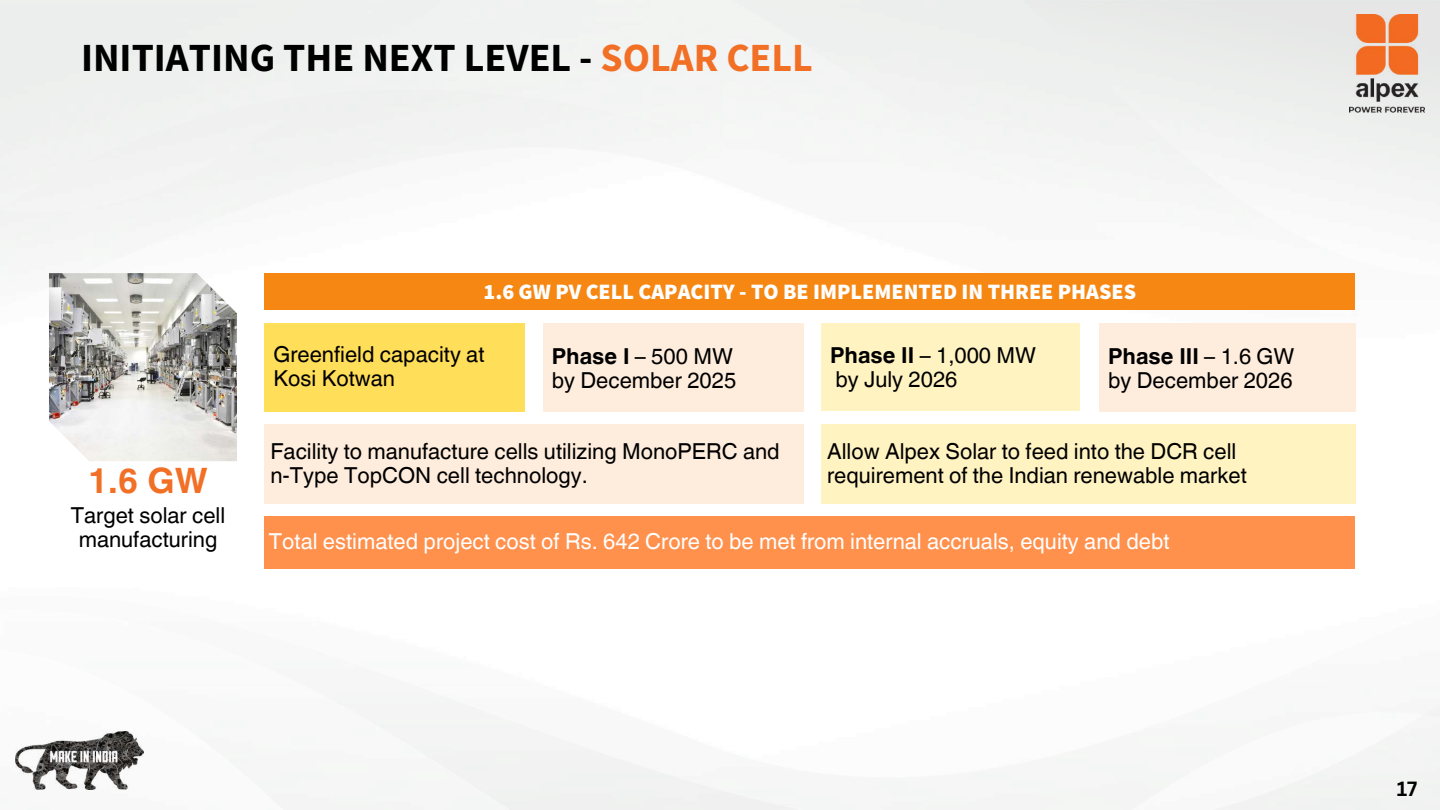
<style>
.page{position:relative;width:1440px;height:810px;background:#fff}
.page>*{position:absolute;margin:0;border:0;box-sizing:border-box;transform-origin:0 0}
.t1{font:700 40px "Source Sans Pro";color:#000}
.t2{font:700 35px "Helvetica World";color:#f26f26}
.t3{font:22px/24px "Helvetica World";color:#000}
.t4{font:22px "Helvetica World";color:#fefefe}
.t5{font:900 22px "Source Sans Pro";color:#fff}
.t6{font:700 20px "Canva Sans";color:#010101}
.s1{color:#f26f26}
.s2{font-weight:700}
</style>
<div class="page">
<img style="left:0;top:0;width:1440px;height:810px">
<div style="left:264px;top:273px;width:1091px;height:37px;background:#f68712"></div>
<div style="left:264px;top:323px;width:261px;height:88px;background:#ffde59"></div>
<div style="left:543px;top:323px;width:261px;height:88px;background:#feecdc"></div>
<div style="left:821px;top:323px;width:259px;height:88px;background:#fff3c2"></div>
<div style="left:1099px;top:323px;width:256px;height:88px;background:#feecdc"></div>
<div style="left:264px;top:424px;width:540px;height:79px;background:#feecdc"></div>
<div style="left:821px;top:424px;width:534px;height:79px;background:#fff3c2"></div>
<div style="left:264px;top:516px;width:1091px;height:52px;background:#ff914d"></div>
<img style="left:49px;top:273px;width:188px;height:188px">
<img style="left:1350px;top:14px;width:74px;height:98px">
<img style="left:15px;top:731px;width:129px;height:59px">
<h1 class="t1" style="left:81px;top:31px;width:733px">INITIATING THE NEXT LEVEL - <span class="s1">SOLAR CELL</span></h1>
<p class="t5" style="left:483px;top:277px;width:654px">1.6 GW PV CELL CAPACITY - TO BE IMPLEMENTED IN THREE PHASES</p>
<h2 class="t2" style="left:88px;top:452px;width:121px">1.6 GW</h2>
<p class="t3" style="left:71px;top:503px;width:156px;text-align:center">Target solar cell manufacturing</p>
<p class="t3" style="left:273px;top:342px;width:213px">Greenfield capacity at<br>Kosi Kotwan</p>
<p class="t3" style="left:552px;top:344px;width:186px"><span class="s2">Phase I</span> – 500 MW by December 2025</p>
<p class="t3" style="left:830px;top:343px;width:208px"><span class="s2">Phase II</span> – 1,000 MW by July 2026</p>
<p class="t3" style="left:1108px;top:344px;width:188px"><span class="s2">Phase III</span> – 1.6 GW by December 2026</p>
<p class="t3" style="left:270px;top:439px;width:511px">Facility to manufacture cells utilizing MonoPERC and n-Type TopCON cell technology.</p>
<p class="t3" style="left:827px;top:439px;width:421px">Allow Alpex Solar to feed into the DCR cell requirement of the Indian renewable market</p>
<p class="t4" style="left:269px;top:528px;width:902px">Total estimated project cost of Rs. 642 Crore to be met from internal accruals, equity and debt</p>
<p class="t6" style="left:1397px;top:775px;width:22px">17</p>
</div>
